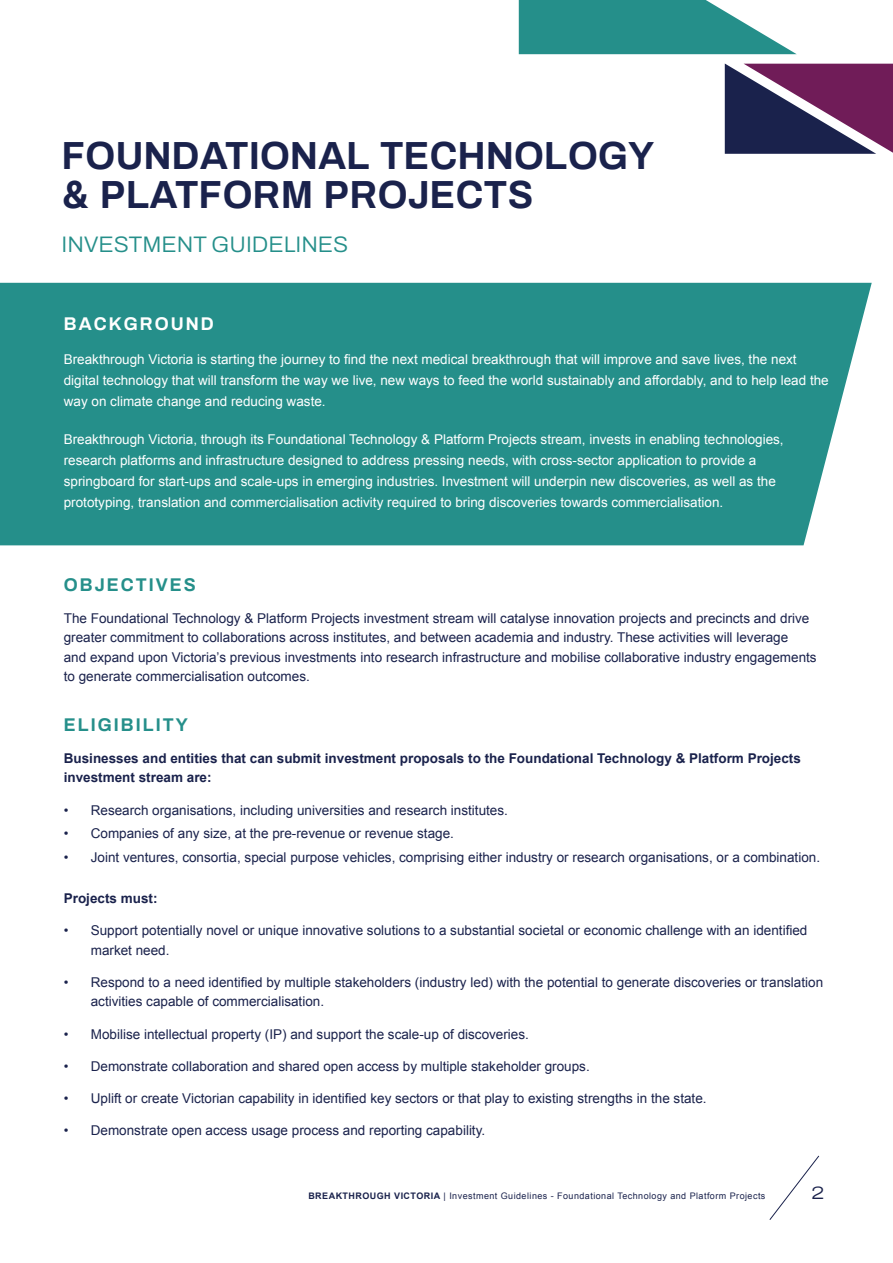
<style>
.page{position:relative;width:893px;height:1263px;background:#fff}
.page>*{position:absolute;margin:0;border:0;box-sizing:border-box;transform-origin:0 0}
.t1{font:700 38.25px/39.2px "Archivo";letter-spacing:.01em;color:#1a224c}
.t2{font:300 22.5px "Archivo";color:#258f8a}
.t3{font:700 18px "Archivo";letter-spacing:.11em;color:#258f8a}
.t4{font:700 18px "Archivo";letter-spacing:.11em;color:#fff}
.t5{font:300 18px "Archivo Expanded";color:#1a224c}
.t6{font:13.5px/19.5px "Arial";color:#1a224c}
.t7{font:13.5px/21px "Arial";color:#fff}
.t8{font:700 13.5px/19.5px "Arial";color:#1a224c}
.t9{font:9px "Arial";letter-spacing:.05em;color:#1a224c}
.s1{font-weight:700}
</style>
<div class="page">
<svg style="left:769px;top:1155px;width:51px;height:65px"></svg>
<div style="left:0;top:283px;width:872px;height:262px;background:#258f8a"></div>
<svg style="left:519px;top:0;width:277px;height:54px"></svg>
<svg style="left:725px;top:64px;width:168px;height:90px;background:#583865"></svg>
<h1 class="t1" style="left:62px;top:134px;width:594px">FOUNDATIONAL TECHNOLOGY &amp; PLATFORM PROJECTS</h1>
<h2 class="t2" style="left:62px;top:227px;width:288px">INVESTMENT GUIDELINES</h2>
<h3 class="t4" style="left:64px;top:311px;width:151px">BACKGROUND</h3>
<p class="t7" style="left:64px;top:349px;width:766px">Breakthrough Victoria is starting the journey to find the next medical breakthrough that will improve and save lives, the next digital technology that will transform the way we live, new ways to feed the world sustainably and affordably, and to help lead the way on climate change and reducing waste.</p>
<p class="t7" style="left:64px;top:429px;width:721px">Breakthrough Victoria, through its Foundational Technology &amp; Platform Projects stream, invests in enabling technologies, research platforms and infrastructure designed to address pressing needs, with cross-sector application to provide a springboard for start-ups and scale-ups in emerging industries. Investment will underpin new discoveries, as well as the prototyping, translation and commercialisation activity required to bring discoveries towards commercialisation.</p>
<h3 class="t3" style="left:64px;top:571px;width:133px">OBJECTIVES</h3>
<p class="t6" style="left:64px;top:608px;width:754px">The Foundational Technology &amp; Platform Projects investment stream will catalyse innovation projects and precincts and drive greater commitment to collaborations across institutes, and between academia and industry. These activities will leverage<br>and expand upon Victoria’s previous investments into research infrastructure and mobilise collaborative industry engagements to generate commercialisation outcomes.</p>
<h3 class="t3" style="left:64px;top:711px;width:125px">ELIGIBILITY</h3>
<p class="t8" style="left:64px;top:749px;width:739px">Businesses and entities that can submit investment proposals to the Foundational Technology &amp; Platform Projects investment stream are:</p>
<p class="t6" style="left:64px;top:800px;width:446px">• Research organisations, including universities and research institutes.</p>
<p class="t6" style="left:64px;top:824px;width:392px">• Companies of any size, at the pre-revenue or revenue stage.</p>
<p class="t6" style="left:64px;top:848px;width:758px">• Joint ventures, consortia, special purpose vehicles, comprising either industry or research organisations, or a combination.</p>
<p class="t8" style="left:64px;top:889px;width:95px">Projects must:</p>
<p class="t6" style="left:91px;top:921px;width:718px;text-indent:-27px">• Support potentially novel or unique innovative solutions to a substantial societal or economic challenge with an identified market need.</p>
<p class="t6" style="left:91px;top:972px;width:734px;text-indent:-27px">• Respond to a need identified by multiple stakeholders (industry led) with the potential to generate discoveries or translation activities capable of commercialisation.</p>
<p class="t6" style="left:64px;top:1024px;width:467px">• Mobilise intellectual property (IP) and support the scale-up of discoveries.</p>
<p class="t6" style="left:64px;top:1056px;width:527px">• Demonstrate collaboration and shared open access by multiple stakeholder groups.</p>
<p class="t6" style="left:64px;top:1089px;width:644px">• Uplift or create Victorian capability in identified key sectors or that play to existing strengths in the state.</p>
<p class="t6" style="left:64px;top:1121px;width:423px">• Demonstrate open access usage process and reporting capability.</p>
<p class="t9" style="left:308px;top:1190px;width:459px"><span class="s1">BREAKTHROUGH VICTORIA</span> | Investment Guidelines - Foundational Technology and Platform Projects</p>
<h3 class="t5" style="left:812px;top:1179px;width:14px">2</h3>
</div>
